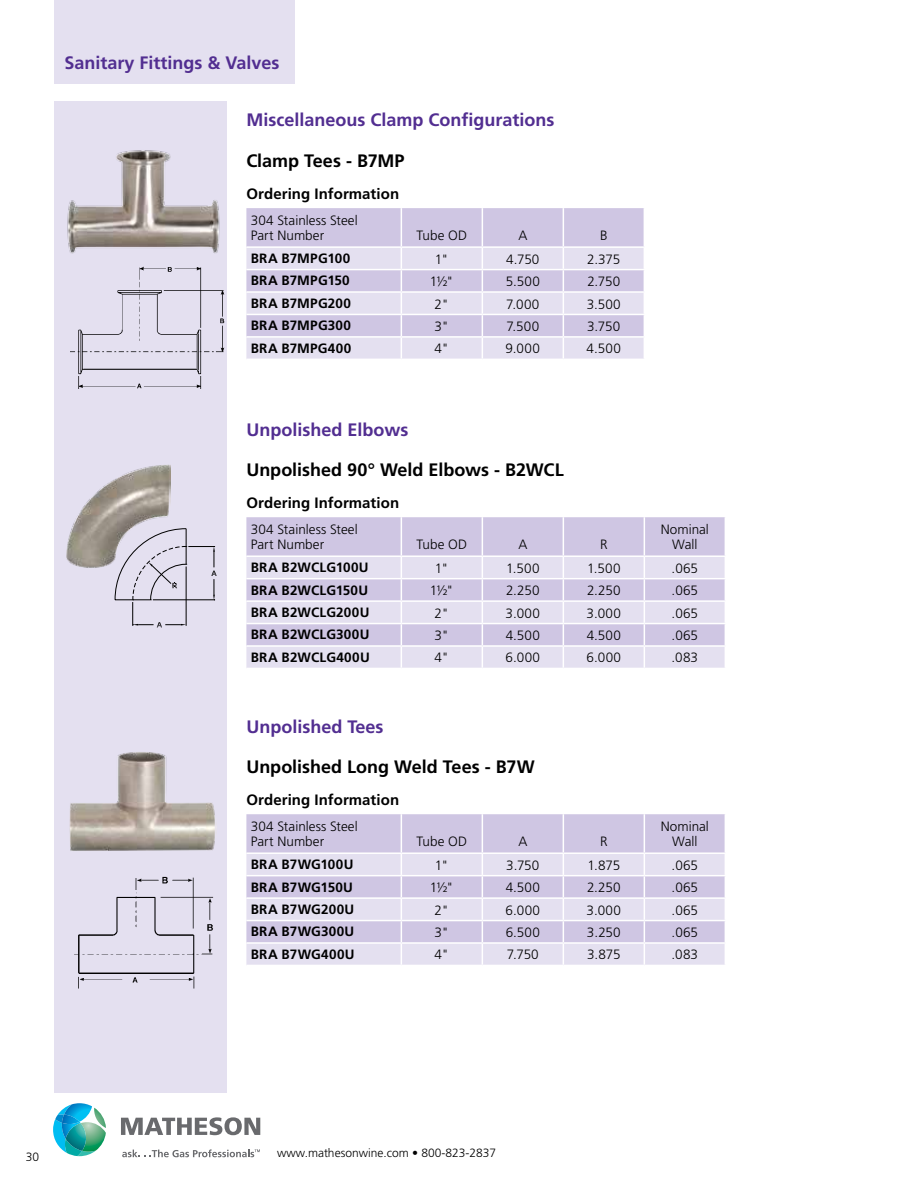
<style>
.page{position:relative;width:918px;height:1188px;background:#fff}
.page>*{position:absolute;margin:0;border:0;box-sizing:border-box;transform-origin:0 0}
.t1{font:700 18px "Frutiger";color:#522e91}
.t2{font:700 18px "Frutiger";color:#000}
.t3{font:700 15px "Frutiger";letter-spacing:.005em;color:#000}
.t4{font:300 13.5px/15px "Frutiger";letter-spacing:.005em;color:#000}
.t5{font:700 13.5px "Frutiger";letter-spacing:.02em;color:#000}
.t6{font:300 12px "Frutiger";color:#000}
</style>
<div class="page">
<div style="left:54px;top:102px;width:173px;height:991px;background:#e4e0f0"></div>
<svg style="left:53px;top:1103px;width:53px;height:53px"></svg>
<svg style="left:121px;top:1117px;width:139px;height:18px"></svg>
<svg style="left:122px;top:1149px;width:138px;height:8px"></svg>
<div style="left:54px;top:0;width:240px;height:83px;background:#e4e0f0"></div>
<svg style="left:246px;top:208px;width:398px;height:151px;background:#dad4ea"></svg>
<img style="left:70px;top:266px;width:154px;height:123px">
<img style="left:67px;top:150px;width:153px;height:104px">
<svg style="left:115px;top:529px;width:102px;height:98px"></svg>
<img style="left:66px;top:464px;width:105px;height:104px">
<svg style="left:246px;top:517px;width:479px;height:151px;background:#dad4ea"></svg>
<svg style="left:246px;top:814px;width:479px;height:151px;background:#dad4ea"></svg>
<img style="left:74px;top:876px;width:140px;height:113px">
<img style="left:69px;top:752px;width:146px;height:99px">
<h1 class="t1" style="left:64px;top:52px;width:217px">Sanitary Fittings &amp; Valves</h1>
<h1 class="t1" style="left:246px;top:109px;width:310px">Miscellaneous Clamp Configurations</h1>
<h1 class="t2" style="left:246px;top:150px;width:160px">Clamp Tees - B7MP</h1>
<p class="t3" style="left:246px;top:185px;width:154px">Ordering Information</p>
<p class="t4" style="left:251px;top:213px;width:109px">304 Stainless Steel<br>Part Number</p>
<p class="t4" style="left:417px;top:228px;width:52px">Tube OD</p>
<p class="t4" style="left:518px;top:228px;width:11px">A</p>
<p class="t4" style="left:600px;top:228px;width:9px">B</p>
<p class="t5" style="left:251px;top:250px;width:101px">BRA B7MPG100</p>
<p class="t4" style="left:435px;top:251px;width:15px">1"</p>
<p class="t4" style="left:506px;top:251px;width:35px">4.750</p>
<p class="t4" style="left:587px;top:251px;width:35px">2.375</p>
<p class="t5" style="left:251px;top:273px;width:101px">BRA B7MPG150</p>
<p class="t4" style="left:430px;top:274px;width:26px">1½"</p>
<p class="t4" style="left:506px;top:274px;width:36px">5. 500</p>
<p class="t4" style="left:587px;top:274px;width:34px">2.750</p>
<p class="t5" style="left:251px;top:295px;width:102px">BRA B7MPG200</p>
<p class="t4" style="left:435px;top:296px;width:16px">2"</p>
<p class="t4" style="left:506px;top:296px;width:35px">7.000</p>
<p class="t4" style="left:587px;top:296px;width:36px">3.500</p>
<p class="t5" style="left:251px;top:318px;width:102px">BRA B7MPG300</p>
<p class="t4" style="left:435px;top:319px;width:16px">3"</p>
<p class="t4" style="left:506px;top:319px;width:34px">7. 500</p>
<p class="t4" style="left:587px;top:319px;width:35px">3.750</p>
<p class="t5" style="left:251px;top:340px;width:102px">BRA B7MPG400</p>
<p class="t4" style="left:435px;top:341px;width:16px">4"</p>
<p class="t4" style="left:506px;top:341px;width:36px">9.000</p>
<p class="t4" style="left:587px;top:341px;width:36px">4. 500</p>
<h1 class="t1" style="left:246px;top:419px;width:163px">Unpolished Elbows</h1>
<h1 class="t2" style="left:246px;top:459px;width:319px">Unpolished 90° Weld Elbows - B2WCL</h1>
<p class="t3" style="left:246px;top:494px;width:154px">Ordering Information</p>
<p class="t4" style="left:251px;top:522px;width:109px">304 Stainless Steel<br>Part Number</p>
<p class="t4" style="left:417px;top:537px;width:52px">Tube OD</p>
<p class="t4" style="left:518px;top:537px;width:11px">A</p>
<p class="t4" style="left:600px;top:537px;width:9px">R</p>
<p class="t4" style="left:661px;top:522px;width:50px;text-align:center">Nominal<br>Wall</p>
<p class="t5" style="left:251px;top:560px;width:119px">BRA B2WCLG100U</p>
<p class="t4" style="left:435px;top:561px;width:15px">1"</p>
<p class="t4" style="left:506px;top:561px;width:35px">1.500</p>
<p class="t4" style="left:587px;top:561px;width:35px">1.500</p>
<p class="t4" style="left:672px;top:561px;width:28px">.065</p>
<p class="t5" style="left:251px;top:582px;width:119px">BRA B2WCLG150U</p>
<p class="t4" style="left:430px;top:583px;width:26px">1½"</p>
<p class="t4" style="left:506px;top:583px;width:35px">2.250</p>
<p class="t4" style="left:587px;top:583px;width:35px">2.250</p>
<p class="t4" style="left:672px;top:583px;width:28px">.065</p>
<p class="t5" style="left:251px;top:604px;width:120px">BRA B2WCLG200U</p>
<p class="t4" style="left:435px;top:605px;width:16px">2"</p>
<p class="t4" style="left:506px;top:605px;width:36px">3.000</p>
<p class="t4" style="left:587px;top:605px;width:36px">3.000</p>
<p class="t4" style="left:672px;top:605px;width:28px">.065</p>
<p class="t5" style="left:251px;top:627px;width:120px">BRA B2WCLG300U</p>
<p class="t4" style="left:435px;top:628px;width:16px">3"</p>
<p class="t4" style="left:506px;top:628px;width:36px">4. 500</p>
<p class="t4" style="left:587px;top:628px;width:36px">4. 500</p>
<p class="t4" style="left:672px;top:628px;width:28px">.065</p>
<p class="t5" style="left:251px;top:649px;width:121px">BRA B2WCLG400U</p>
<p class="t4" style="left:435px;top:650px;width:16px">4"</p>
<p class="t4" style="left:506px;top:650px;width:36px">6.000</p>
<p class="t4" style="left:587px;top:650px;width:36px">6.000</p>
<p class="t4" style="left:672px;top:650px;width:28px">.083</p>
<h1 class="t1" style="left:246px;top:716px;width:139px">Unpolished Tees</h1>
<h1 class="t2" style="left:246px;top:756px;width:290px">Unpolished Long Weld Tees - B7W</h1>
<p class="t3" style="left:246px;top:791px;width:154px">Ordering Information</p>
<p class="t4" style="left:251px;top:819px;width:109px">304 Stainless Steel<br>Part Number</p>
<p class="t4" style="left:417px;top:834px;width:52px">Tube OD</p>
<p class="t4" style="left:518px;top:834px;width:11px">A</p>
<p class="t4" style="left:600px;top:834px;width:9px">R</p>
<p class="t4" style="left:661px;top:819px;width:50px;text-align:center">Nominal<br>Wall</p>
<p class="t5" style="left:251px;top:857px;width:104px">BRA B7WG100U</p>
<p class="t4" style="left:435px;top:858px;width:15px">1"</p>
<p class="t4" style="left:506px;top:858px;width:35px">3.750</p>
<p class="t4" style="left:587px;top:858px;width:34px">1.875</p>
<p class="t4" style="left:672px;top:858px;width:28px">.065</p>
<p class="t5" style="left:251px;top:879px;width:104px">BRA B7WG150U</p>
<p class="t4" style="left:430px;top:880px;width:26px">1½"</p>
<p class="t4" style="left:506px;top:880px;width:36px">4. 500</p>
<p class="t4" style="left:587px;top:880px;width:35px">2.250</p>
<p class="t4" style="left:672px;top:880px;width:28px">.065</p>
<p class="t5" style="left:251px;top:901px;width:105px">BRA B7WG200U</p>
<p class="t4" style="left:435px;top:902px;width:16px">2"</p>
<p class="t4" style="left:506px;top:902px;width:36px">6.000</p>
<p class="t4" style="left:587px;top:902px;width:36px">3.000</p>
<p class="t4" style="left:672px;top:902px;width:28px">.065</p>
<p class="t5" style="left:251px;top:924px;width:105px">BRA B7WG300U</p>
<p class="t4" style="left:435px;top:925px;width:16px">3"</p>
<p class="t4" style="left:506px;top:925px;width:36px">6. 500</p>
<p class="t4" style="left:587px;top:925px;width:35px">3.250</p>
<p class="t4" style="left:672px;top:925px;width:28px">.065</p>
<p class="t5" style="left:251px;top:946px;width:105px">BRA B7WG400U</p>
<p class="t4" style="left:435px;top:947px;width:16px">4"</p>
<p class="t4" style="left:507px;top:947px;width:33px">7.750</p>
<p class="t4" style="left:587px;top:947px;width:35px">3.875</p>
<p class="t4" style="left:672px;top:947px;width:28px">.083</p>
<p class="t6" style="left:26px;top:1150px;width:15px">30</p>
<p class="t6" style="left:277px;top:1146px;width:220px">www.mathesonwine.com • 800-823-2837</p>
</div>
